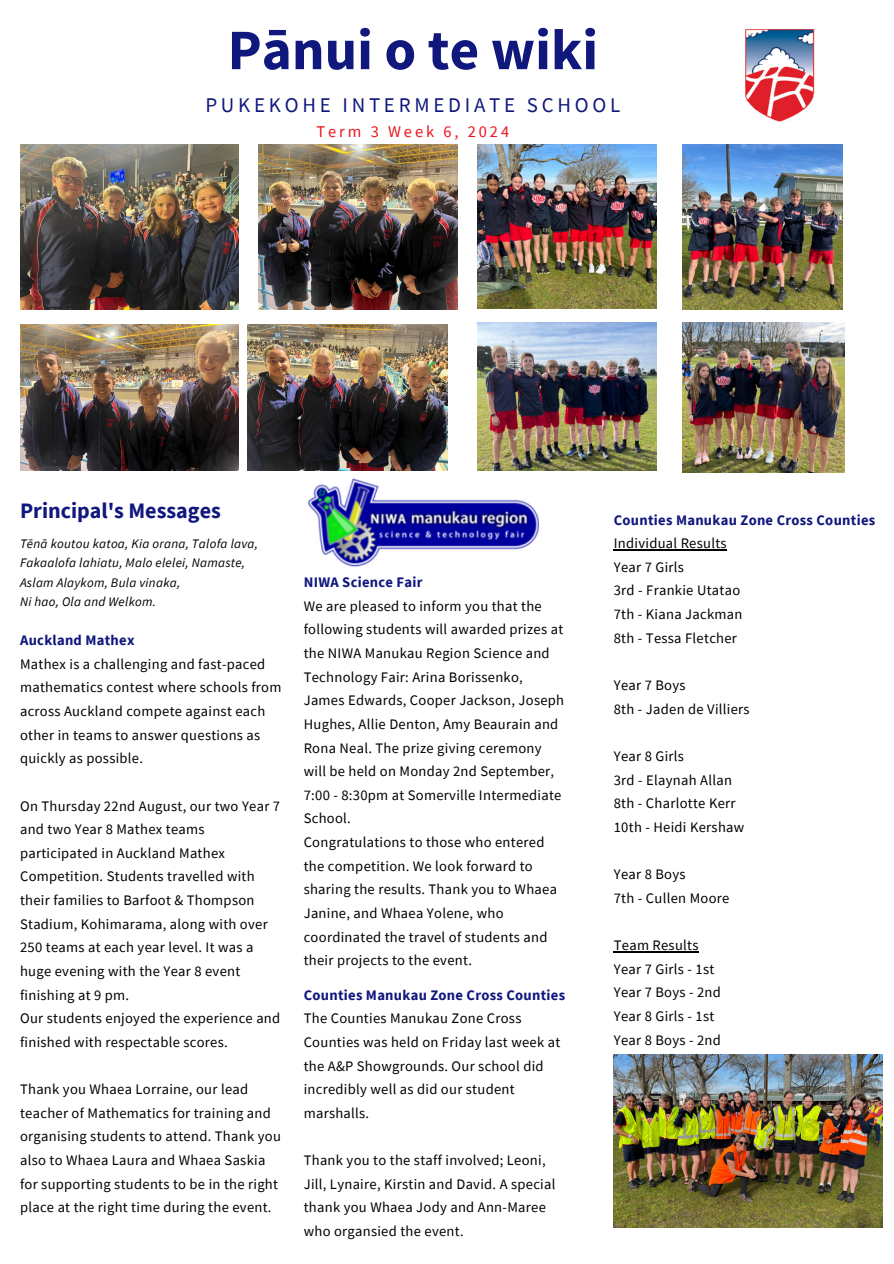
<style>
.page{position:relative;width:894px;height:1264px;background:#fff}
.page>*{position:absolute;margin:0;border:0;box-sizing:border-box;transform-origin:0 0}
.t1{font:700 57.3px "Source Sans Pro";color:#10187d}
.t2{font:700 22.05px "Source Sans Pro";color:#10187d}
.t3{font:20.85px "Source Sans Pro";letter-spacing:.18em;color:#10187d}
.t4{font:16.35px "Source Sans Pro";letter-spacing:.18em;color:#eb1320}
.t5{font:14.55px/23.7px "Source Sans Pro";letter-spacing:.02em;color:#000}
.t6{font:italic 13.05px/19.5px "Source Sans Pro";letter-spacing:.02em;color:#000}
.s1{font-weight:700;color:#10187d}
</style>
<div class="page">
<img style="left:745px;top:29px;width:69px;height:93px">
<img style="left:20px;top:145px;width:218px;height:164px">
<img style="left:20px;top:325px;width:218px;height:145px">
<img style="left:258px;top:145px;width:199px;height:164px">
<img style="left:248px;top:325px;width:199px;height:145px">
<img style="left:308px;top:478px;width:231px;height:89px">
<img style="left:613px;top:1054px;width:269px;height:173px">
<img style="left:477px;top:144px;width:179px;height:165px">
<img style="left:682px;top:145px;width:160px;height:164px">
<img style="left:682px;top:323px;width:162px;height:149px">
<img style="left:477px;top:323px;width:179px;height:147px">
<hr style="left:613px;top:549px;width:113px;height:1px;background:#000">
<hr style="left:613px;top:951px;width:85px;height:1px;background:#000">
<h5 class="t1" style="left:227px;top:13px;width:372px">Pānui o te wiki</h5>
<h5 class="t3" style="left:205px;top:91px;width:416px">PUKEKOHE INTERMEDIATE SCHOOL</h5>
<h5 class="t4" style="left:316px;top:121px;width:194px">Term 3 Week 6, 2024</h5>
<p class="t2" style="left:20px;top:496px;width:202px">Principal's Messages</p>
<p class="t6" style="left:20px;top:533px;width:239px">Tēnā koutou katoa, Kia orana, Talofa lava,<br>Fakaalofa lahiatu, Malo elelei, Namaste,<br>Aslam Alaykom, Bula vinaka,</p>
<h5 class="t6" style="left:20px;top:592px;width:137px">Ni hao, Ola and Welkom.</h5>
<p class="t5" style="left:20px;top:628px;width:263px"><span class="s1">Auckland Mathex<br></span>Mathex is a challenging and fast-paced mathematics contest where schools from across Auckland compete against each other in teams to answer questions as quickly as possible.</p>
<h3 class="t5" style="left:20px;top:793px;width:262px">On Thursday 22nd August, our two Year 7 and two Year 8 Mathex teams participated in Auckland Mathex Competition. Students travelled with their families to Barfoot &amp; Thompson Stadium, Kohimarama, along with over 250 teams at each year level. It was a huge evening with the Year 8 event finishing at 9 pm.<br>Our students enjoyed the experience and finished with respectable scores.</h3>
<p class="t5" style="left:20px;top:1077px;width:262px">Thank you Whaea Lorraine, our lead teacher of Mathematics for training and organising students to attend. Thank you also to Whaea Laura and Whaea Saskia for supporting students to be in the right place at the right time during the event.</p>
<h5 class="t5" style="left:303px;top:570px;width:262px"><span class="s1">NIWA Science Fair<br></span>We are pleased to inform you that the following students will awarded prizes at the NIWA Manukau Region Science and Technology Fair: Arina Borissenko, James Edwards, Cooper Jackson, Joseph Hughes, Allie Denton, Amy Beaurain and Rona Neal. The prize giving ceremony will be held on Monday 2nd September, 7:00 - 8:30pm at Somerville Intermediate School.<br>Congratulations to those who entered the competition. We look forward to sharing the results. Thank you to Whaea Janine, and Whaea Yolene, who coordinated the travel of students and their projects to the event.</h5>
<h5 class="t5" style="left:303px;top:982px;width:263px"><span class="s1">Counties Manukau Zone Cross Counties<br></span>The Counties Manukau Zone Cross<br>Counties was held on Friday last week at the A&amp;P Showgrounds. Our school did incredibly well as did our student marshalls.</h5>
<h5 class="t5" style="left:303px;top:1148px;width:253px">Thank you to the staff involved; Leoni, Jill, Lynaire, Kirstin and David. A special thank you Whaea Jody and Ann-Maree who organsied the event.</h5>
<h5 class="t5" style="left:613px;top:507px;width:263px"><span class="s1">Counties Manukau Zone Cross Counties<br></span>Individual Results<br>Year 7 Girls<br>3rd - Frankie Utatao<br>7th - Kiana Jackman<br>8th - Tessa Fletcher</h5>
<h5 class="t5" style="left:613px;top:673px;width:137px">Year 7 Boys<br>8th - Jaden de Villiers</h5>
<h5 class="t5" style="left:613px;top:744px;width:132px">Year 8 Girls<br>3rd - Elaynah Allan<br>8th - Charlotte Kerr<br>10th - Heidi Kershaw</h5>
<h5 class="t5" style="left:613px;top:862px;width:117px">Year 8 Boys<br>7th - Cullen Moore</h5>
<p class="t5" style="left:613px;top:933px;width:109px">Team Results<br>Year 7 Girls - 1st<br>Year 7 Boys - 2nd<br>Year 8 Girls - 1st<br>Year 8 Boys - 2nd</p>
</div>
